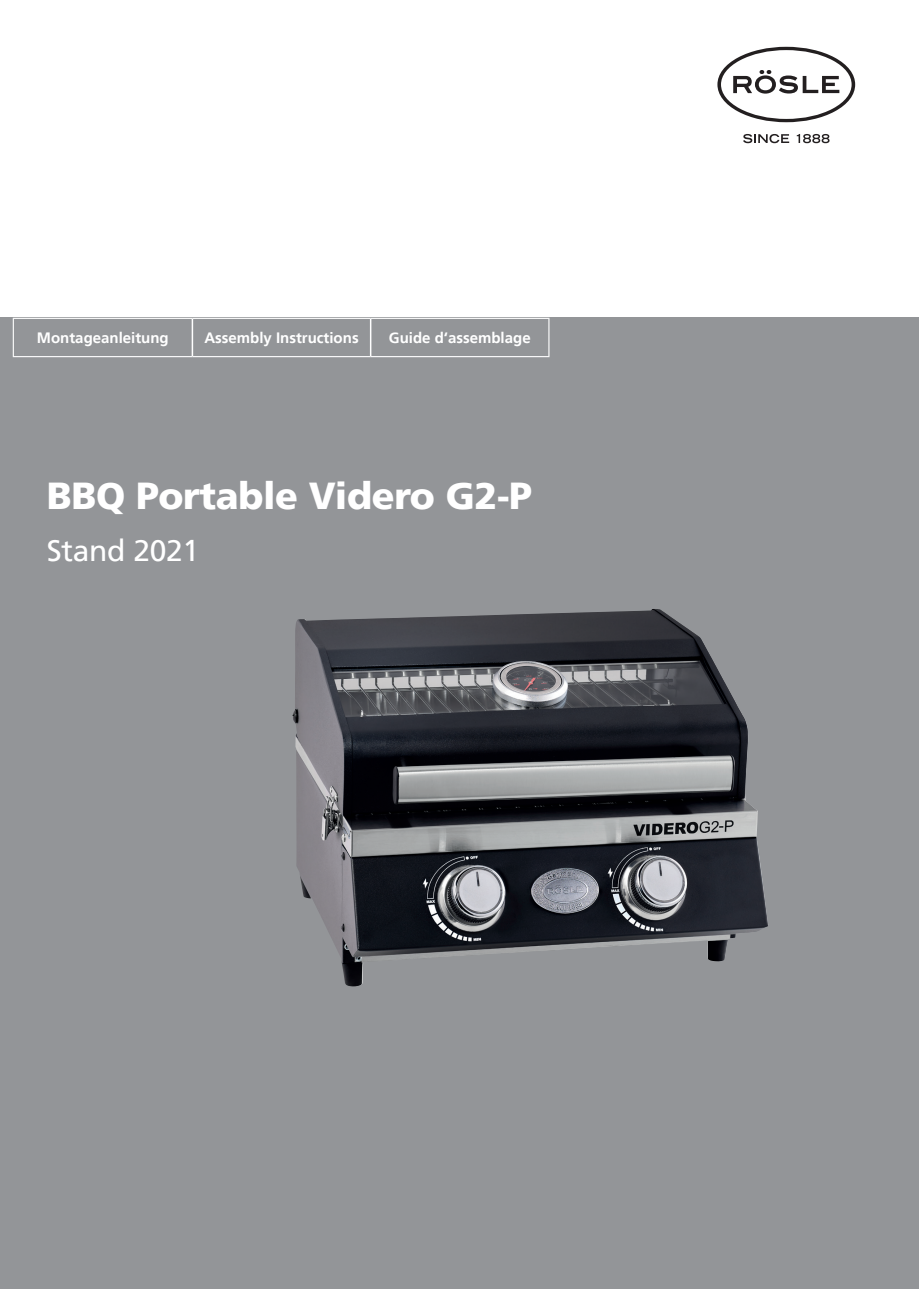
<style>
.page{position:relative;width:919px;height:1289px;background:#fff}
.page>*{position:absolute;margin:0;border:0;box-sizing:border-box;transform-origin:0 0}
.t1{font:900 37.5px "Frutiger LT";letter-spacing:-.01em;color:#fff}
.t2{font:30px "Frutiger LT";letter-spacing:-.01em;color:#fff}
.Tabe_weiss{font:700 15px "Frutiger LT";color:#fff}
</style>
<div class="page">
<svg style="left:717px;top:47px;width:138px;height:75px"></svg>
<svg style="left:743px;top:134px;width:46px;height:9px"></svg>
<svg style="left:796px;top:134px;width:33px;height:9px"></svg>
<div style="left:0;top:318px;width:918px;height:970px;background:#939598"></div>
<svg style="left:191px;top:319px;width:181px;height:37px"></svg>
<hr style="left:13px;top:318px;width:179px;height:1px;background:#fff">
<hr style="left:13px;top:319px;width:1px;height:37px;background:#fff">
<hr style="left:192px;top:318px;width:178px;height:1px;background:#fff">
<hr style="left:370px;top:318px;width:179px;height:1px;background:#fff">
<hr style="left:548px;top:319px;width:1px;height:37px;background:#fff">
<hr style="left:13px;top:356px;width:179px;height:1px;background:#fff">
<hr style="left:192px;top:356px;width:178px;height:1px;background:#fff">
<hr style="left:370px;top:356px;width:179px;height:1px;background:#fff">
<hr style="left:192px;top:319px;width:1px;height:37px;background:#fff">
<hr style="left:370px;top:319px;width:1px;height:37px;background:#fff">
<img style="left:292px;top:609px;width:476px;height:377px">
<p class="Tabe_weiss" style="left:37px;top:329px;width:133px">Montageanleitung</p>
<p class="Tabe_weiss" style="left:204px;top:329px;width:156px">Assembly Instructions</p>
<p class="Tabe_weiss" style="left:389px;top:329px;width:143px">Guide d‘assemblage</p>
<p class="t1" style="left:47px;top:473px;width:487px">BBQ Portable Videro G2-P</p>
<p class="t2" style="left:47px;top:532px;width:154px">Stand 2021</p>
</div>
